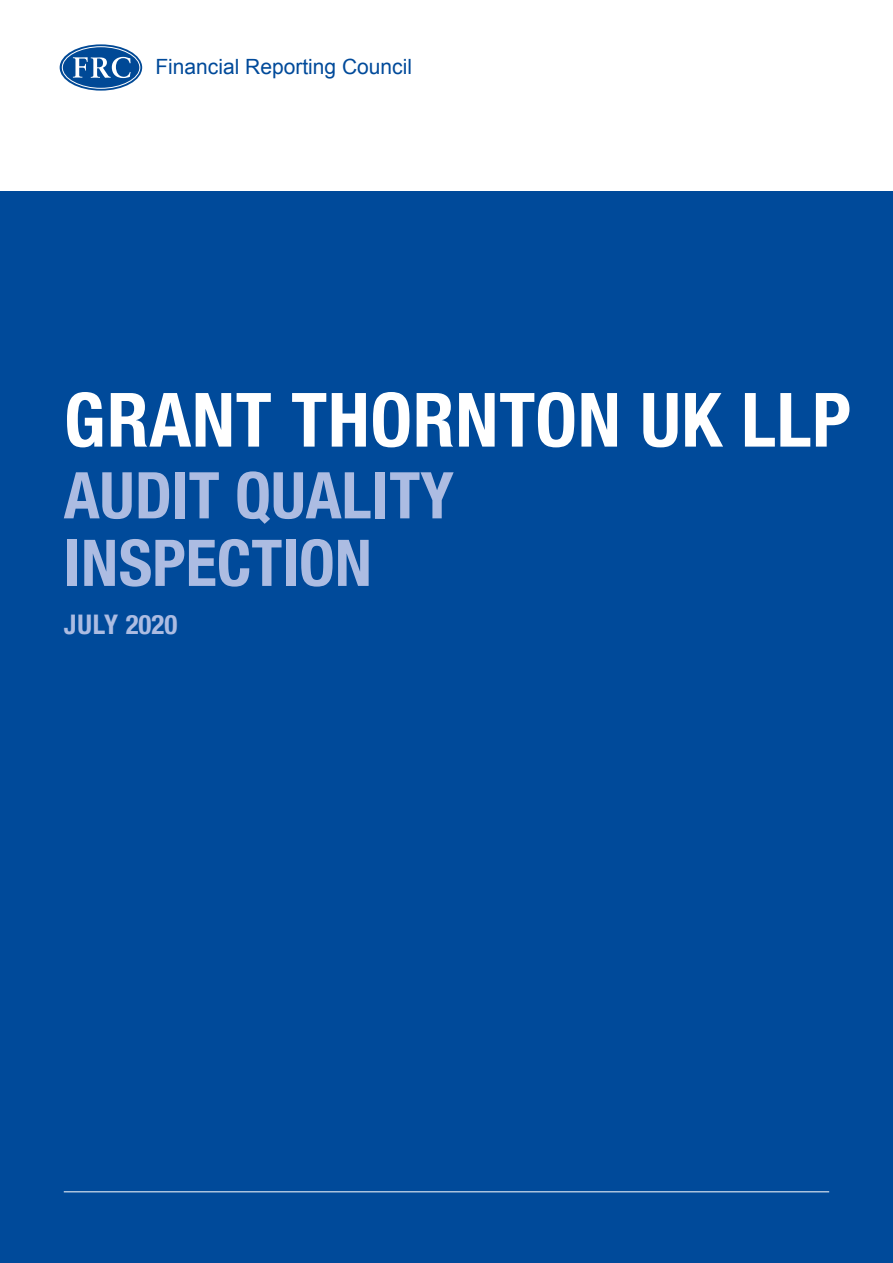
<style>
.page{position:relative;width:893px;height:1263px;background:#fff}
.page>*{position:absolute;margin:0;border:0;box-sizing:border-box;transform-origin:0 0}
.t1{font:700 condensed 75px "Helvetica Neue";letter-spacing:.01em;color:#fff}
.t2{font:700 condensed 64.5px/67.5px "Helvetica Neue";color:#acbce2}
.t3{font:700 condensed 27px "Helvetica Neue";color:#acbce2}
.t4{font:21px "Arial";color:#004a9a}
</style>
<div class="page">
<div style="left:0;top:191px;width:893px;height:1072px;background:#004a9a"></div>
<svg style="left:60px;top:44px;width:82px;height:47px;background:#1a5ba0"></svg>
<svg style="left:73px;top:57px;width:58px;height:21px"></svg>
<div style="left:62px;top:46px;width:78px;height:43px;border:1px solid #fff;border-radius:50%"></div>
<hr style="left:64px;top:1191px;width:765px;height:1px;background:#fff">
<p class="t4" style="left:155px;top:53px;width:258px">Financial Reporting Council</p>
<h1 class="t1" style="left:64px;top:358px;width:789px">GRANT THORNTON UK LLP</h1>
<h2 class="t2" style="left:64px;top:457px;width:392px">AUDIT QUALITY<br>INSPECTION</h2>
<p class="t3" style="left:64px;top:602px;width:115px">JULY 2020</p>
</div>
